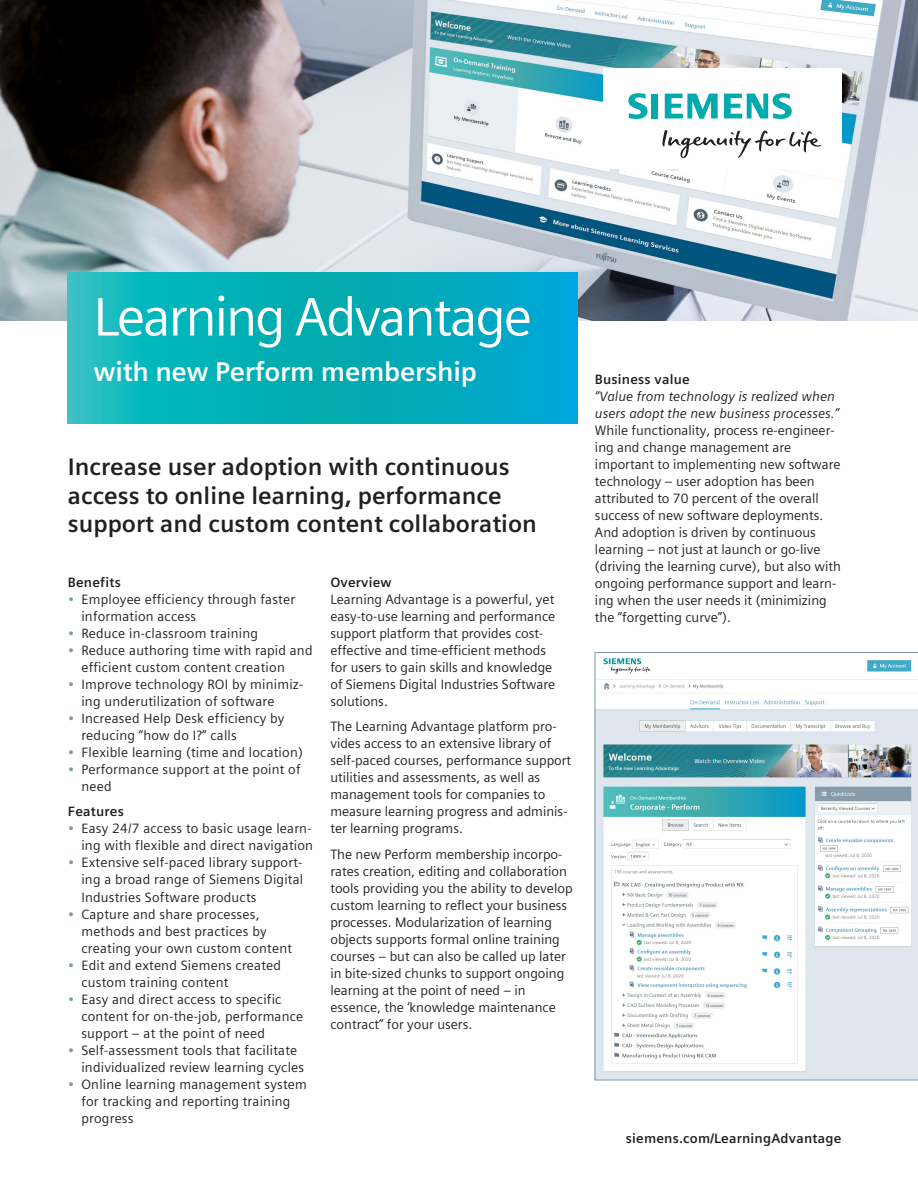
<style>
.page{position:relative;width:918px;height:1188px;background:#fff}
.page>*{position:absolute;margin:0;border:0;box-sizing:border-box;transform-origin:0 0}
.Head_Snow__36pt_120{font:54px "Siemens Sans Global";letter-spacing:-.04em;color:#fff}
.Head_Snow__36pt_120-2{font:700 27px "Siemens Sans Global";letter-spacing:-.01em;color:#fff}
.Subhead_Blk__18pt_12{font:700 24px/28.8px "Siemens Sans Global";color:#231f20}
.Body_text_Blk__9pt_4{font:13.5px/17px "Siemens Sans Global";color:#231f20}
.Body_text_HEAD_Blk{font:700 13.5px "Siemens Sans Global";letter-spacing:.015em;color:#231f20}
.URL__9pt_130{font:700 13.5px "Siemens Sans Global";letter-spacing:.015em;color:#231f20}
.s1{color:#7b99a9}
.s2{font-style:italic}
</style>
<div class="page">
<img style="left:0;top:0;width:918px;height:320px">
<div style="left:603px;top:68px;width:238px;height:101px;background:#fff"></div>
<svg style="left:662px;top:130px;width:159px;height:28px"></svg>
<svg style="left:628px;top:93px;width:30px;height:26px"></svg>
<svg style="left:665px;top:94px;width:53px;height:25px"></svg>
<svg style="left:724px;top:93px;width:68px;height:26px"></svg>
<svg style="left:68px;top:272px;width:510px;height:151px;background:#05aebc"></svg>
<svg style="left:595px;top:652px;width:323px;height:428px"></svg>
<p class="Head_Snow__36pt_120" style="left:93px;top:276px;width:440px">Learning Advantage</p>
<p class="Head_Snow__36pt_120-2" style="left:93px;top:351px;width:385px">with new Perform membership</p>
<p class="Subhead_Blk__18pt_12" style="left:68px;top:452px;width:471px">Increase user adoption with continuous access to online learning, performance support and custom content collaboration</p>
<p class="Body_text_HEAD_Blk" style="left:68px;top:572px;width:54px">Benefits</p>
<p class="Body_text_Blk__9pt_4" style="left:81px;top:591px;width:215px;text-indent:-14px"><span class="s1">•</span> Employee efficiency through faster information access</p>
<p class="Body_text_Blk__9pt_4" style="left:68px;top:625px;width:192px"><span class="s1">•</span> Reduce in-classroom training</p>
<p class="Body_text_Blk__9pt_4" style="left:81px;top:642px;width:233px;text-indent:-14px"><span class="s1">•</span> Reduce authoring time with rapid and efficient custom content creation</p>
<p class="Body_text_Blk__9pt_4" style="left:81px;top:676px;width:223px;text-indent:-14px"><span class="s1">•</span> Improve technology ROI by minimiz&shy;ing underutilization of software</p>
<p class="Body_text_Blk__9pt_4" style="left:81px;top:710px;width:205px;text-indent:-14px"><span class="s1">•</span> Increased Help Desk efficiency by reducing “how do I?” calls</p>
<p class="Body_text_Blk__9pt_4" style="left:68px;top:744px;width:237px"><span class="s1">•</span> Flexible learning (time and location)</p>
<p class="Body_text_Blk__9pt_4" style="left:81px;top:761px;width:221px;text-indent:-14px"><span class="s1">•</span> Performance support at the point of need</p>
<p class="Body_text_HEAD_Blk" style="left:68px;top:801px;width:58px">Features</p>
<p class="Body_text_Blk__9pt_4" style="left:68px;top:820px;width:247px;text-align:right"><span class="s1">•</span> Easy 24/7 access to basic usage learn&shy;ing with flexible and direct navigation</p>
<p class="Body_text_Blk__9pt_4" style="left:81px;top:854px;width:223px;text-align:justify;text-indent:-14px"><span class="s1">•</span> Extensive self-paced library support&shy;ing a broad range of Siemens Digital Industries Software products</p>
<p class="Body_text_Blk__9pt_4" style="left:81px;top:905px;width:212px;text-indent:-14px"><span class="s1">•</span> Capture and share processes, methods and best practices by creating your own custom content</p>
<p class="Body_text_Blk__9pt_4" style="left:81px;top:956px;width:201px;text-indent:-14px"><span class="s1">•</span> Edit and extend Siemens created custom training content</p>
<p class="Body_text_Blk__9pt_4" style="left:81px;top:990px;width:223px;text-indent:-14px"><span class="s1">•</span> Easy and direct access to specific content for on-the-job, performance support – at the point of need</p>
<p class="Body_text_Blk__9pt_4" style="left:81px;top:1042px;width:224px;text-indent:-14px"><span class="s1">•</span> Self-assessment tools that facilitate individualized review learning cycles</p>
<p class="Body_text_Blk__9pt_4" style="left:81px;top:1076px;width:227px;text-indent:-14px"><span class="s1">•</span> Online learning management system for tracking and reporting training progress</p>
<p class="Body_text_HEAD_Blk" style="left:330px;top:572px;width:63px">Overview</p>
<p class="Body_text_Blk__9pt_4" style="left:330px;top:591px;width:226px">Learning Advantage is a powerful, yet easy-to-use learning and performance support platform that provides cost&shy;effective and time-efficient methods for users to gain skills and knowledge of Siemens Digital Industries Software solutions.</p>
<p class="Body_text_Blk__9pt_4" style="left:330px;top:718px;width:242px">The Learning Advantage platform pro&shy;vides access to an extensive library of self-paced courses, performance support utilities and assessments, as well as management tools for companies to measure learning progress and adminis&shy;ter learning programs.</p>
<p class="Body_text_Blk__9pt_4" style="left:330px;top:846px;width:244px">The new Perform membership incorpo&shy;rates creation, editing and collaboration tools providing you the ability to develop custom learning to reflect your business processes. Modularization of learning objects supports formal online training courses – but can also be called up later in bite-sized chunks to support ongoing learning at the point of need – in essence, the ‘knowledge maintenance contract” for your users.</p>
<p class="Body_text_HEAD_Blk" style="left:595px;top:369px;width:96px">Business value</p>
<p class="Body_text_Blk__9pt_4" style="left:595px;top:388px;width:247px"><span class="s2">“Value from technology is realized when users adopt the new business processes.” </span>While functionality, process re-engineer&shy;ing and change management are important to implementing new software technology – user adoption has been attributed to 70 percent of the overall success of new software deployments.<br>And adoption is driven by continuous learning – not just at launch or go-live (driving the learning curve), but also with ongoing performance support and learn&shy;ing when the user needs it (minimizing the “forgetting curve”).</p>
<p class="URL__9pt_130" style="left:626px;top:1128px;width:217px">siemens.com/LearningAdvantage</p>
</div>
